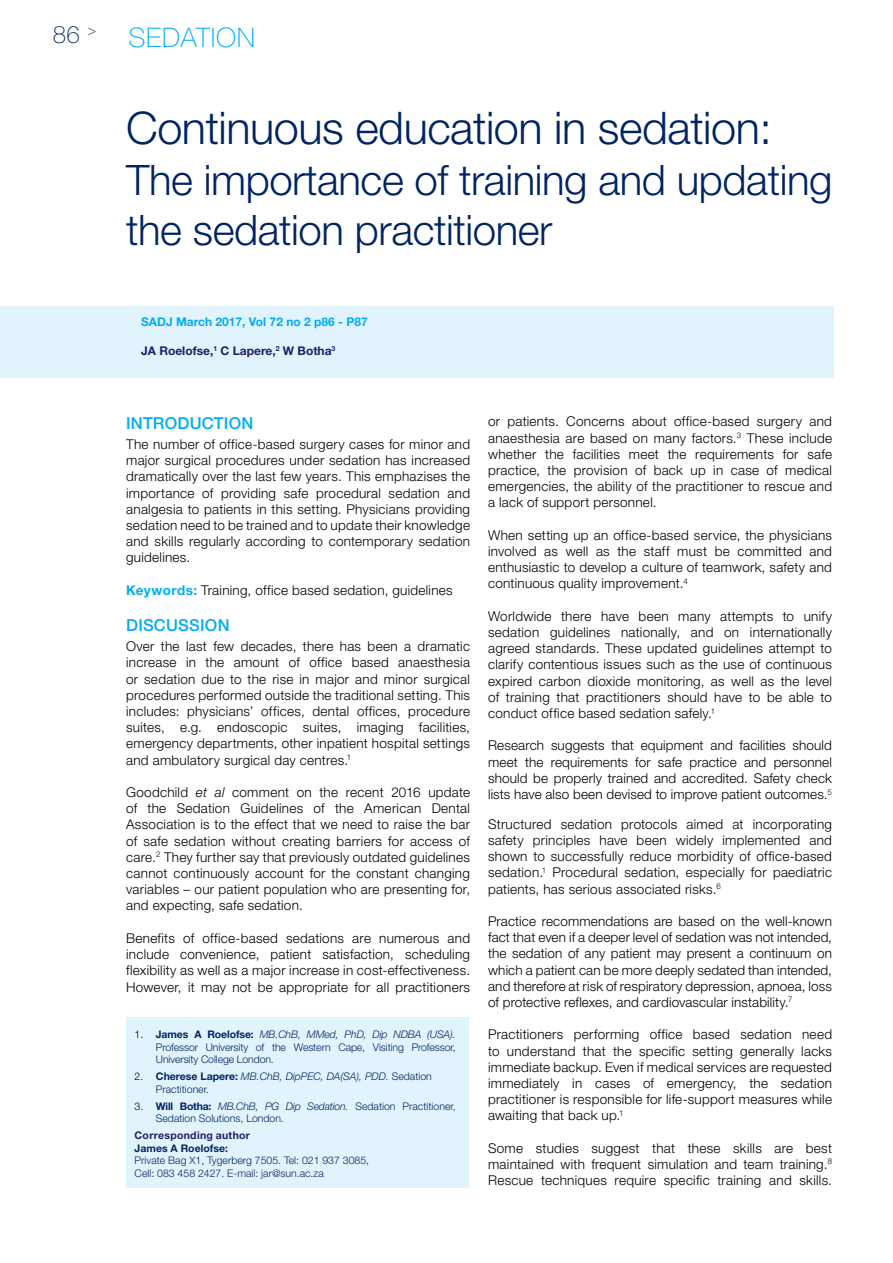
<style>
.page{position:relative;width:893px;height:1263px;background:#fff}
.page>*{position:absolute;margin:0;border:0;box-sizing:border-box;transform-origin:0 0}
.t1{font:300 45px "Helvetica Neue LT Std";letter-spacing:-.01em;color:#002461}
.t2{font:300 42px/50.4px "Helvetica Neue LT Std";letter-spacing:-.01em;color:#002461}
.t3{font:100 27px "Helvetica Neue LT Std";color:#00aeef}
.t4{font:500 16.5px "Helvetica Neue LT Std";letter-spacing:.015em;color:#00aeef}
.t5{font:300 13.5px/16.2px "Helvetica Neue LT Std";letter-spacing:.02em;color:#000;text-align:justify}
.t6{font:700 12px "Helvetica Neue LT Std";color:#00aeef}
.t7{font:700 12px "Helvetica Neue LT Std";color:#221d67}
.t8{font:300 10.5px/12.6px "Helvetica Neue LT Std";color:#002461}
.t9{font:italic 300 10.5px/12.6px "Helvetica Neue LT Std";color:#002461}
.s1{font-size:24px;color:#002461}
.s2{font-weight:700;color:#00aeef}
.s3{font-style:italic}
.s4{color:#000}
.s5{font-weight:700}
.s6{font-style:normal;color:#000}
.s7{font-weight:700;font-style:normal}
.s8{font-style:normal}
.s9{font-weight:700;color:#221d67}
.s10{color:#221d67}
</style>
<div class="page">
<div style="left:0;top:306px;width:833px;height:72px;background:#e1f4fd"></div>
<div style="left:126px;top:1017px;width:343px;height:171px;background:#e1f4fd"></div>
<h3 class="t3" style="left:53px;top:22px;width:94px"><span class="s1">86</span> <sup>&gt;</sup> SEDAT</h3>
<h3 class="t3" style="left:211px;top:22px;width:46px">ION</h3>
<h1 class="t1" style="left:126px;top:101px;width:647px">Continuous education in sedation:</h1>
<h2 class="t2" style="left:126px;top:153px;width:708px">The importance of training and updating the sedation practitioner</h2>
<p class="t6" style="left:141px;top:314px;width:228px">SADJ March 2017, Vol 72 no 2 p86 - P87</p>
<p class="t7" style="left:141px;top:343px;width:196px">JA Roelofse,<sup>1</sup> C Lapere,<sup>2</sup> W Botha<sup>3</sup></p>
<p class="t4" style="left:126px;top:413px;width:129px">INTRODUCTION</p>
<p class="t5" style="left:126px;top:436px;width:345px">The number of office-based surgery cases for minor and major surgical procedures under sedation has increased dramatically over the last few years. This emphazises the importance of providing safe procedural sedation and analgesia to patients in this setting. Physicians providing sedation need to be trained and to update their knowledge and skills regularly according to contemporary sedation guidelines.</p>
<p class="t5" style="left:126px;top:582px;width:328px"><span class="s2">Keywords:</span> Training, office based sedation, guidelines</p>
<p class="t4" style="left:126px;top:615px;width:11px">DISC</p>
<p class="t4" style="left:166px;top:615px;width:65px">USSION</p>
<p class="t5" style="left:126px;top:638px;width:345px">Over the last few decades, there has been a dramatic increase in the amount of office based anaesthesia or sedation due to the rise in major and minor surgical procedures performed outside the traditional setting. This includes: physicians’ offices, dental offices, procedure suites, e.g. endoscopic suites, imaging facilities, emergency departments, other inpatient hospital settings and ambulatory surgical day centres.<sup>1</sup></p>
<p class="t5" style="left:126px;top:784px;width:345px">Goodchild <span class="s3">et al</span> comment on the recent 2016 update of the Sedation Guidelines of the American Dental Association is to the effect that we need to raise the bar of safe sedation without creating barriers for access of care.<sup>2</sup> They further say that previously outdated guidelines cannot continuously account for the constant changing variables – our patient population who are presenting for, and expecting, safe sedation.</p>
<p class="t5" style="left:126px;top:930px;width:345px">Benefits of office-based sedations are numerous and include convenience, patient satisfaction, scheduling flexibility as well as a major increase in cost-effectiveness.<br>However, it may not be appropriate for all practitioners</p>
<p class="t8" style="left:156px;top:1028px;width:301px;text-align:justify;text-indent:-21px"><span class="s4">1.</span> <span class="s5">James A Roelofse:</span> <span class="s3">MB.ChB, MMed, PhD, Dip NDBA (USA).<br></span>Professor University of the Western Cape, Visiting Professor, University College London.</p>
<p class="t9" style="left:156px;top:1070px;width:277px;text-indent:-21px"><span class="s6">2.</span> <span class="s7">Cherese Lapere:</span> MB.ChB, DipPEC, DA(SA), PDD. <span class="s8">Sedation<br>Practitioner.</span></p>
<p class="t8" style="left:156px;top:1099px;width:301px;text-indent:-21px"><span class="s4">3.</span> <span class="s5">Will Botha:</span> <span class="s3">MB.ChB, PG Dip Sedation.</span> Sedation Practitioner,<br>Sedation Solutions, London.</p>
<p class="t8" style="left:135px;top:1129px;width:236px"><span class="s9">Corresponding author<br></span><span class="s5">James A Roelofse</span><span class="s9">:<br></span>Private Bag X1, Tygerberg 7505. Tel: 021 937 3085, Cell: 083 458 2427<span class="s10">. E-mail: jar@sun.ac.za</span></p>
<p class="t5" style="left:488px;top:413px;width:345px">or patients. Concerns about office-based surgery and anaesthesia are based on many factors.<sup>3</sup> These include whether the facilities meet the requirements for safe practice, the provision of back up in case of medical emergencies, the ability of the practitioner to rescue and a lack of support personnel.</p>
<p class="t5" style="left:488px;top:527px;width:345px">When setting up an office-based service, the physicians involved as well as the staff must be committed and enthusiastic to develop a culture of teamwork, safety and continuous quality improvement.<sup>4</sup></p>
<p class="t5" style="left:488px;top:608px;width:345px">Worldwide there have been many attempts to unify sedation guidelines nationally, and on internationally agreed standards. These updated guidelines attempt to clarify contentious issues such as the use of continuous expired carbon dioxide monitoring, as well as the level of training that practitioners should have to be able to conduct office based sedation safely.<sup>1</sup></p>
<p class="t5" style="left:488px;top:737px;width:345px">Research suggests that equipment and facilities should meet the requirements for safe practice and personnel should be properly trained and accredited. Safety check lists have also been devised to improve patient outcomes.<sup>5</sup></p>
<p class="t5" style="left:488px;top:815px;width:345px">Structured sedation protocols aimed at incorporating safety principles have been widely implemented and shown to successfully reduce morbidity of office-based sedation.<sup>1</sup> Procedural sedation, especially for paediatric patients, has serious associated risks.<sup>6</sup></p>
<p class="t5" style="left:488px;top:913px;width:345px">Practice recommendations are based on the well-known fact that even if a deeper level of sedation was not intended, the sedation of any patient may present a continuum on which a patient can be more deeply sedated than intended, and therefore at risk of respiratory depression, apnoea, loss of protective reflexes, and cardiovascular instability.<sup>7</sup></p>
<p class="t5" style="left:488px;top:1026px;width:345px">Practitioners performing office based sedation need to understand that the specific setting generally lacks immediate backup. Even if medical services are requested immediately in cases of emergency, the sedation practitioner is responsible for life-support measures while awaiting that back up.<sup>1</sup></p>
<p class="t5" style="left:488px;top:1139px;width:345px">Some studies suggest that these skills are best maintained with frequent simulation and team training.<sup>8<br></sup>Rescue techniques require specific training and skills.</p>
</div>
